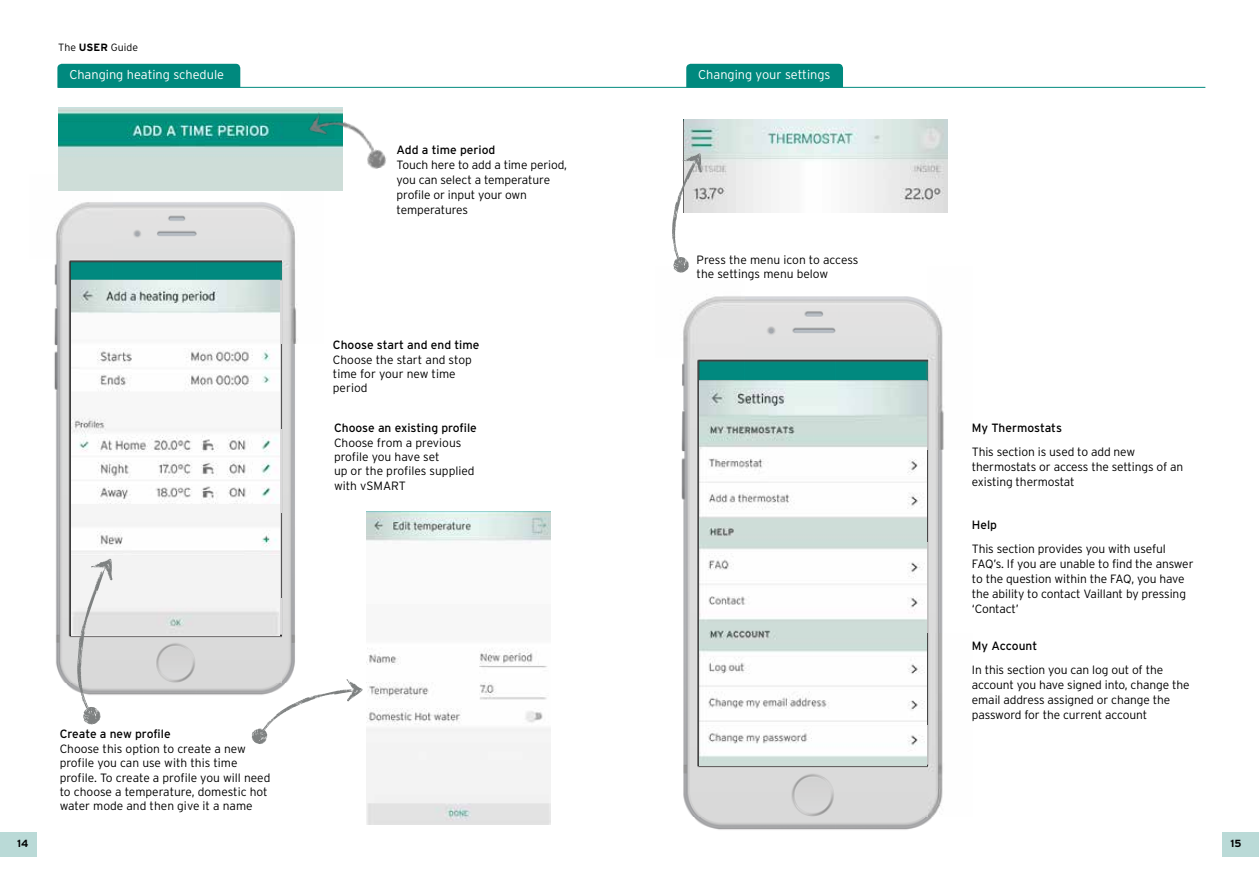
<style>
.page{position:relative;width:1259px;height:893px;background:#fff}
.page>*{position:absolute;margin:0;border:0;box-sizing:border-box;transform-origin:0 0}
.t1{font:300 12.75px "Interstate OT";color:#fff}
.t2{font:300 12px/15px "Interstate OT";letter-spacing:-.01em;color:#000}
.t3{font:12px "Interstate OT";color:#000}
.t4{font:300 10.5px "Interstate OT";color:#000}
.t5{font:700 10.35px "Interstate OT";color:#000}
.s1{font-weight:700}
</style>
<div class="page">
<div style="left:0;top:832px;width:37px;height:25px;background:#badad7"></div>
<div style="left:1221px;top:832px;width:38px;height:25px;background:#badad7"></div>
<img style="left:681px;top:296px;width:263px;height:534px">
<img style="left:699px;top:380px;width:228px;height:385px">
<img style="left:54px;top:175px;width:270px;height:520px">
<img style="left:72px;top:280px;width:208px;height:355px">
<div style="left:57px;top:64px;width:183px;height:24px;background:#00897e"></div>
<svg style="left:77px;top:558px;width:35px;height:167px"></svg>
<svg style="left:252px;top:679px;width:111px;height:65px"></svg>
<img style="left:59px;top:107px;width:284px;height:83px">
<img style="left:304px;top:107px;width:83px;height:76px">
<hr style="left:58px;top:87px;width:1147px;height:1px;background:#00897e">
<div style="left:686px;top:64px;width:157px;height:24px;background:#00897e"></div>
<img style="left:684px;top:119px;width:263px;height:94px">
<svg style="left:893px;top:208px;width:54px;height:5px"></svg>
<svg style="left:672px;top:153px;width:30px;height:120px"></svg>
<img style="left:367px;top:511px;width:183px;height:314px">
<p class="t4" style="left:58px;top:42px;width:81px">The <span class="s1">USER</span> Guide</p>
<p class="t1" style="left:69px;top:67px;width:156px">Changing heating schedule</p>
<p class="t3" style="left:396px;top:143px;width:100px">Add a time period</p>
<p class="t2" style="left:396px;top:158px;width:172px">Touch here to add a time period, you can select a temperature profile or input your own temperatures</p>
<p class="t3" style="left:333px;top:338px;width:148px">Choose start and end time</p>
<p class="t2" style="left:333px;top:352px;width:140px;line-height:14.4px">Choose the start and stop time for your new time period</p>
<p class="t3" style="left:334px;top:421px;width:144px">Choose an existing profile</p>
<p class="t2" style="left:334px;top:435px;width:142px;line-height:14.4px">Choose from a previous profile you have set<br>up or the profiles supplied with vSMART</p>
<p class="t3" style="left:60px;top:727px;width:112px">Create a new profile</p>
<p class="t2" style="left:60px;top:741px;width:212px;line-height:14.4px">Choose this option to create a new profile you can use with this time profile. To create a profile you will need to choose a temperature, domestic hot water mode and then give it a name</p>
<p class="t1" style="left:698px;top:67px;width:134px">Changing your settings</p>
<p class="t2" style="left:696px;top:252px;width:163px;line-height:14.4px">Press the menu icon to access the settings menu below</p>
<p class="t3" style="left:972px;top:421px;width:92px">My Thermostats</p>
<p class="t2" style="left:972px;top:444px;width:213px">This section is used to add new thermostats or access the settings of an existing thermostat</p>
<p class="t3" style="left:972px;top:518px;width:27px">Help</p>
<p class="t2" style="left:972px;top:541px;width:223px">This section provides you with useful FAQ’s. If you are unable to find the answer to the question within the FAQ, you have the ability to contact Vaillant by pressing ‘Contact’</p>
<p class="t3" style="left:972px;top:639px;width:67px">My Account</p>
<p class="t2" style="left:972px;top:662px;width:219px">In this section you can log out of the account you have signed into, change the email address assigned or change the password for the current account</p>
<p class="t5" style="left:17px;top:838px;width:13px">14</p>
<p class="t5" style="left:1230px;top:838px;width:12px">15</p>
</div>
